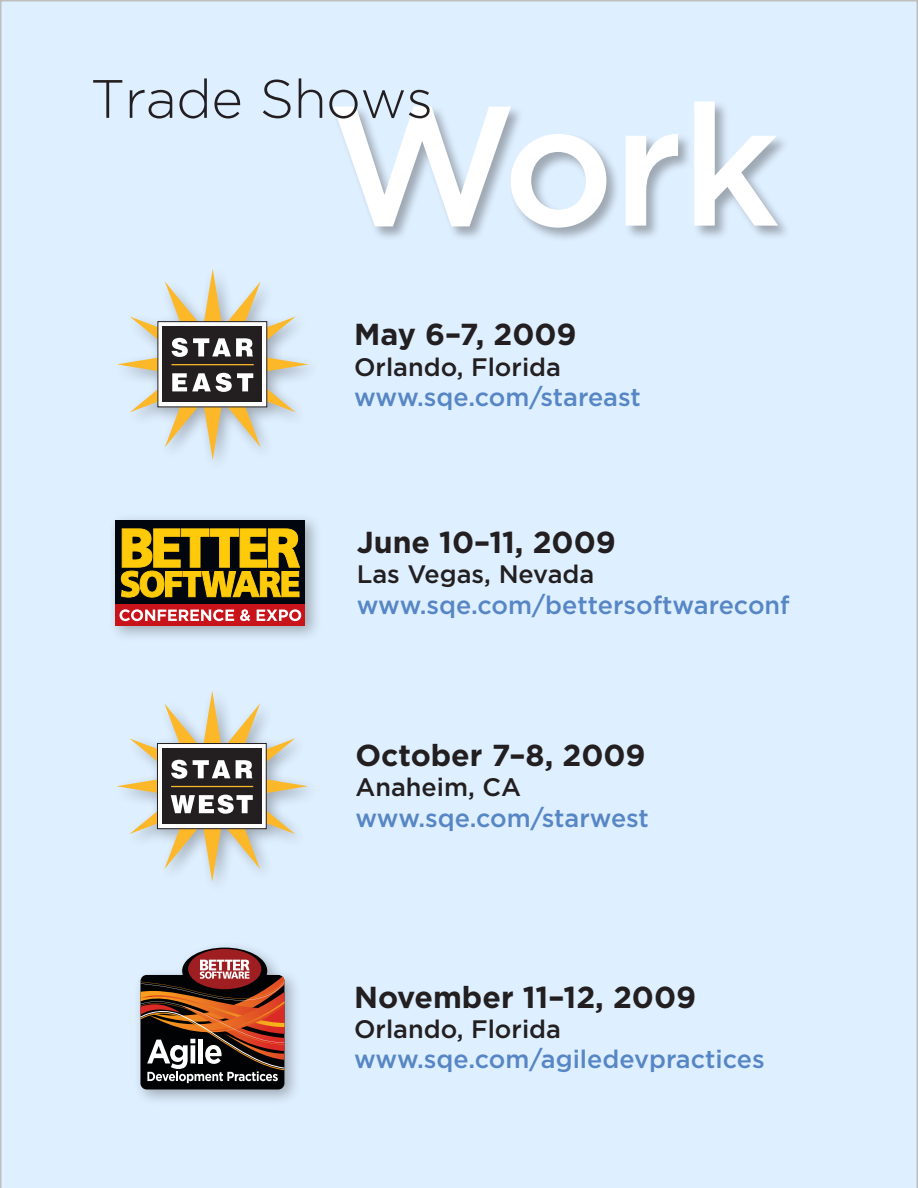
<style>
.page{position:relative;width:918px;height:1188px;background:#deefff}
.page>*{position:absolute;margin:0;border:0;box-sizing:border-box;transform-origin:0 0}
.t1{font:500 170.1px "Gotham";color:#fff}
.t2{font:300 54px "Gotham";letter-spacing:-.01em;color:#231f20}
.t3{font:700 30.3px "Gotham";color:#231f20}
.t4{font:500 25.35px "Gotham";color:#5786c5}
.t5{font:500 25.35px "Gotham";color:#231f20}
</style>
<div class="page">
<div style="left:109px;top:261px;width:210px;height:209px;background:#deefff"></div>
<svg style="left:117px;top:269px;width:191px;height:191px"></svg>
<hr style="left:172px;top:364px;width:82px;height:1px;background:#fcb828">
<div style="left:107px;top:512px;width:215px;height:130px;background:#231f20;opacity:.33"></div>
<div style="left:116px;top:520px;width:189px;height:85px;background:#01060e"></div>
<div style="left:116px;top:605px;width:189px;height:21px;background:#c8131b"></div>
<svg style="left:121px;top:528px;width:179px;height:70px"></svg>
<svg style="left:120px;top:609px;width:114px;height:12px"></svg>
<svg style="left:240px;top:609px;width:10px;height:12px"></svg>
<svg style="left:257px;top:609px;width:44px;height:12px"></svg>
<div style="left:109px;top:683px;width:209px;height:209px;background:#deefff"></div>
<svg style="left:117px;top:691px;width:191px;height:191px"></svg>
<div style="left:132px;top:939px;width:169px;height:166px;background:#231f20;opacity:.33"></div>
<svg style="left:182px;top:948px;width:85px;height:46px"></svg>
<div style="left:140px;top:975px;width:144px;height:114px;background:#010203;border-radius:6px"></div>
<div style="left:188px;top:949px;width:73px;height:40px;background:#9e1e22;border-radius:50%"></div>
<svg style="left:140px;top:960px;width:145px;height:123px"></svg>
<div style="left:332px;top:100px;width:459px;height:143px;background:#231f20;opacity:.34"></div>
<p class="t2" style="left:90px;top:69px;width:344px">Trade Shows</p>
<p class="t1" style="left:327px;top:69px;width:454px">Work</p>
<p class="t3" style="left:354px;top:317px;width:224px">May 6–7, 2009</p>
<p class="t5" style="left:354px;top:352px;width:208px">Orlando, Florida</p>
<p class="t4" style="left:354px;top:383px;width:288px">www.sqe.com/stareast</p>
<p class="t3" style="left:357px;top:525px;width:261px">June 10–11, 2009</p>
<p class="t5" style="left:357px;top:560px;width:239px">Las Vegas, Nevada</p>
<p class="t4" style="left:357px;top:590px;width:435px">www.sqe.com/bettersoftwareconf</p>
<p class="t3" style="left:355px;top:738px;width:292px">October 7–8, 2009</p>
<p class="t5" style="left:355px;top:773px;width:167px">Anaheim, CA</p>
<p class="t4" style="left:355px;top:803px;width:295px">www.sqe.com/starwest</p>
<p class="t3" style="left:354px;top:979px;width:344px">November 11–12, 2009</p>
<p class="t5" style="left:354px;top:1015px;width:208px">Orlando, Florida</p>
<p class="t4" style="left:354px;top:1045px;width:412px">www.sqe.com/agiledevpractices</p>
</div>
